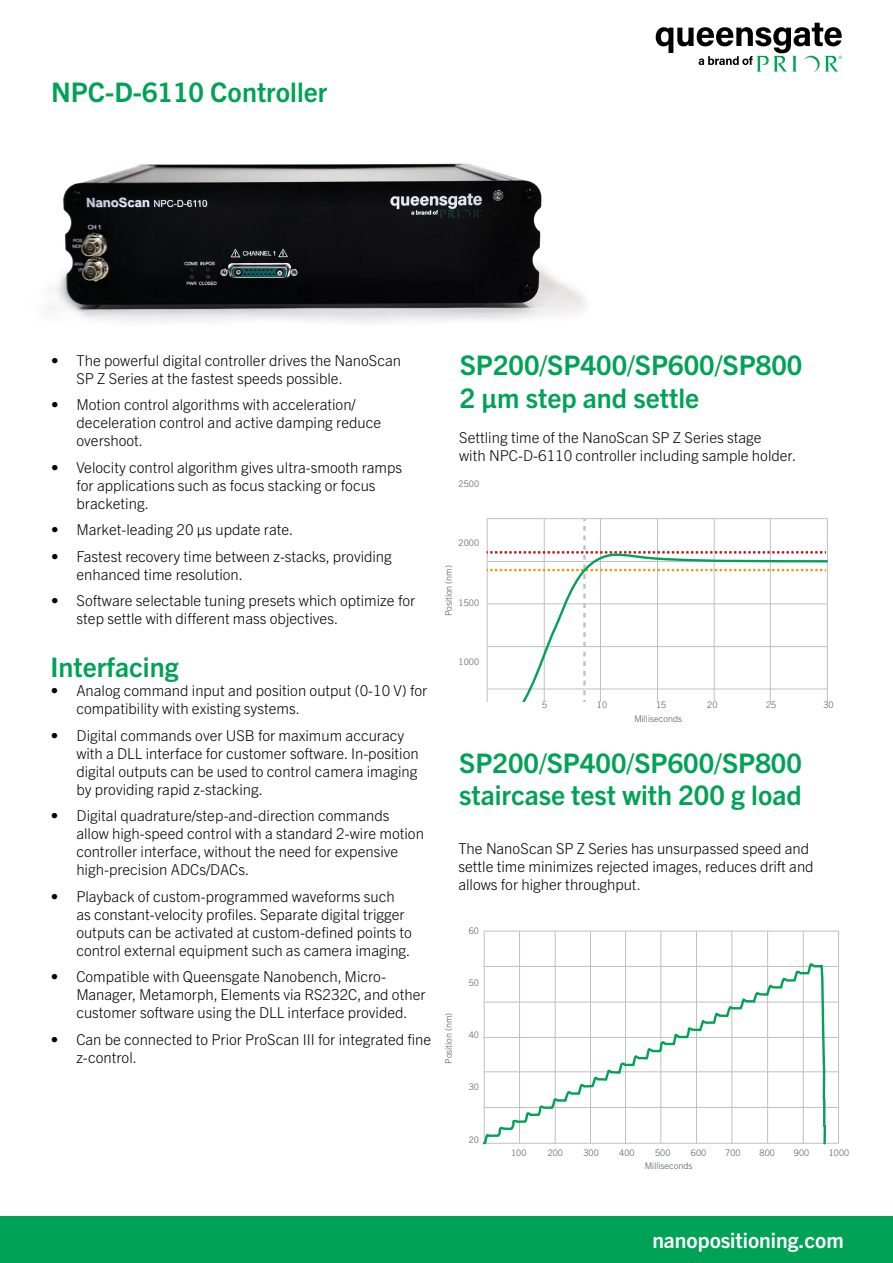
<style>
.page{position:relative;width:893px;height:1263px;background:#fff}
.page>*{position:absolute;margin:0;border:0;box-sizing:border-box;transform-origin:0 0}
.t1{font:700 27px/32.4px "Trade Gothic Next LT Pro";color:#00a256}
.t2{font:700 21px "Trade Gothic Next LT Pro";color:#fff}
.t3{font:300 15px/18px "Trade Gothic Next LT Pro";color:#000}
.t4{font:300 9px "Trade Gothic Next LT Pro";color:#50535a}
</style>
<div class="page">
<div style="left:0;top:1216px;width:893px;height:47px;background:#00a256"></div>
<svg style="left:656px;top:23px;width:186px;height:49px"></svg>
<img style="left:50px;top:163px;width:536px;height:160px">
<hr style="left:487px;top:518px;width:341px;height:1px;background:#bfc0c1">
<hr style="left:827px;top:519px;width:1px;height:182px;background:#bfc0c1">
<svg style="left:487px;top:519px;width:339px;height:33px"></svg>
<svg style="left:486px;top:552px;width:342px;height:149px"></svg>
<hr style="left:484px;top:931px;width:1px;height:212px;background:#bfc0c1">
<hr style="left:519px;top:931px;width:1px;height:212px;background:#bfc0c1">
<hr style="left:555px;top:931px;width:1px;height:212px;background:#bfc0c1">
<hr style="left:590px;top:931px;width:1px;height:212px;background:#bfc0c1">
<hr style="left:625px;top:931px;width:1px;height:212px;background:#bfc0c1">
<hr style="left:661px;top:931px;width:1px;height:212px;background:#bfc0c1">
<hr style="left:696px;top:931px;width:1px;height:212px;background:#bfc0c1">
<hr style="left:731px;top:931px;width:1px;height:212px;background:#bfc0c1">
<hr style="left:767px;top:931px;width:1px;height:212px;background:#bfc0c1">
<hr style="left:803px;top:931px;width:1px;height:212px;background:#bfc0c1">
<hr style="left:838px;top:931px;width:1px;height:212px;background:#bfc0c1">
<hr style="left:484px;top:931px;width:355px;height:1px;background:#bfc0c1">
<hr style="left:484px;top:966px;width:354px;height:1px;background:#bfc0c1">
<hr style="left:484px;top:1002px;width:354px;height:1px;background:#bfc0c1">
<hr style="left:484px;top:1037px;width:354px;height:1px;background:#bfc0c1">
<hr style="left:484px;top:1071px;width:354px;height:1px;background:#bfc0c1">
<hr style="left:484px;top:1107px;width:354px;height:1px;background:#bfc0c1">
<hr style="left:484px;top:1143px;width:355px;height:1px;background:#bfc0c1">
<svg style="left:482px;top:963px;width:345px;height:182px"></svg>
<h1 class="t1" style="left:51px;top:74px;width:278px">NPC-D-6110 Controller</h1>
<p class="t3" style="left:77px;top:350px;width:326px;text-indent:-26px">• The powerful digital controller drives the NanoScan<br>SP Z Series at the fastest speeds possible.</p>
<p class="t3" style="left:77px;top:395px;width:306px;text-indent:-26px">• Motion control algorithms with acceleration/ deceleration control and active damping reduce overshoot.</p>
<p class="t3" style="left:77px;top:457px;width:327px;text-indent:-26px">• Velocity control algorithm gives ultra-smooth ramps for applications such as focus stacking or focus bracketing.</p>
<p class="t3" style="left:51px;top:520px;width:244px">• Market-leading 20 μs update rate.</p>
<p class="t3" style="left:77px;top:546px;width:317px;text-indent:-26px">• Fastest recovery time between z-stacks, providing enhanced time resolution.</p>
<p class="t3" style="left:77px;top:591px;width:340px;text-indent:-26px">• Software selectable tuning presets which optimize for step settle with different mass objectives.</p>
<h1 class="t1" style="left:50px;top:649px;width:130px">Interfacing</h1>
<p class="t3" style="left:76px;top:681px;width:352px;text-indent:-26px">• Analog command input and position output (0-10 V) for compatibility with existing systems.</p>
<p class="t3" style="left:76px;top:725px;width:344px;text-indent:-26px">• Digital commands over USB for maximum accuracy with a DLL interface for customer software. In-position digital outputs can be used to control camera imaging by providing rapid z-stacking.</p>
<p class="t3" style="left:76px;top:806px;width:349px;text-indent:-26px">• Digital quadrature/step-and-direction commands allow high-speed control with a standard 2-wire motion controller interface, without the need for expensive high-precision ADCs/DACs.</p>
<p class="t3" style="left:76px;top:886px;width:337px;text-indent:-26px">• Playback of custom-programmed waveforms such as constant-velocity profiles. Separate digital trigger outputs can be activated at custom-defined points to control external equipment such as camera imaging.</p>
<p class="t3" style="left:76px;top:967px;width:351px;text-indent:-26px">• Compatible with Queensgate Nanobench, Micro-<br>Manager, Metamorph, Elements via RS232C, and other customer software using the DLL interface provided.</p>
<p class="t3" style="left:76px;top:1029px;width:356px;text-indent:-26px">• Can be connected to Prior ProScan III for integrated fine z-control.</p>
<h1 class="t1" style="left:460px;top:347px;width:344px">SP200/SP400/SP600/SP800<br>2 μm step and settle</h1>
<p class="t3" style="left:459px;top:427px;width:339px">Settling time of the NanoScan SP Z Series stage<br>with NPC-D-6110 controller including sample holder.</p>
<p class="t4" style="left:459px;top:477px;width:22px">2500</p>
<p class="t4" style="left:459px;top:537px;width:22px">2000</p>
<p class="t4" style="left:442px;top:616px;width:52px;rotate:-90deg">Position (nm)</p>
<p class="t4" style="left:459px;top:596px;width:22px">1500</p>
<p class="t4" style="left:459px;top:656px;width:22px">1000</p>
<p class="t4" style="left:542px;top:699px;width:7px">5</p>
<p class="t4" style="left:597px;top:699px;width:12px">10</p>
<p class="t4" style="left:656px;top:699px;width:12px">15</p>
<p class="t4" style="left:707px;top:699px;width:12px">20</p>
<p class="t4" style="left:766px;top:699px;width:12px">25</p>
<p class="t4" style="left:823px;top:699px;width:12px">30</p>
<p class="t4" style="left:634px;top:712px;width:49px">Milliseconds</p>
<h1 class="t1" style="left:459px;top:745px;width:344px">SP200/SP400/SP600/SP800 staircase test with 200 g load</h1>
<p class="t3" style="left:458px;top:839px;width:357px">The NanoScan SP Z Series has unsurpassed speed and settle time minimizes rejected images, reduces drift and allows for higher throughput.</p>
<p class="t4" style="left:469px;top:925px;width:12px">60</p>
<p class="t4" style="left:442px;top:1063px;width:52px;rotate:-90deg">Position (nm)</p>
<p class="t4" style="left:469px;top:977px;width:12px">50</p>
<p class="t4" style="left:469px;top:1029px;width:12px">40</p>
<p class="t4" style="left:469px;top:1081px;width:12px">30</p>
<p class="t4" style="left:469px;top:1133px;width:12px">20</p>
<p class="t4" style="left:511px;top:1146px;width:17px">100</p>
<p class="t4" style="left:548px;top:1146px;width:17px">200</p>
<p class="t4" style="left:583px;top:1146px;width:17px">300</p>
<p class="t4" style="left:619px;top:1146px;width:17px">400</p>
<p class="t4" style="left:655px;top:1146px;width:17px">500</p>
<p class="t4" style="left:691px;top:1146px;width:17px">600</p>
<p class="t4" style="left:725px;top:1146px;width:17px">700</p>
<p class="t4" style="left:760px;top:1146px;width:17px">800</p>
<p class="t4" style="left:794px;top:1146px;width:17px">900</p>
<p class="t4" style="left:829px;top:1146px;width:22px">1000</p>
<p class="t4" style="left:645px;top:1159px;width:49px">Milliseconds</p>
<h2 class="t2" style="left:652px;top:1226px;width:193px">nanopositioning.com</h2>
</div>
